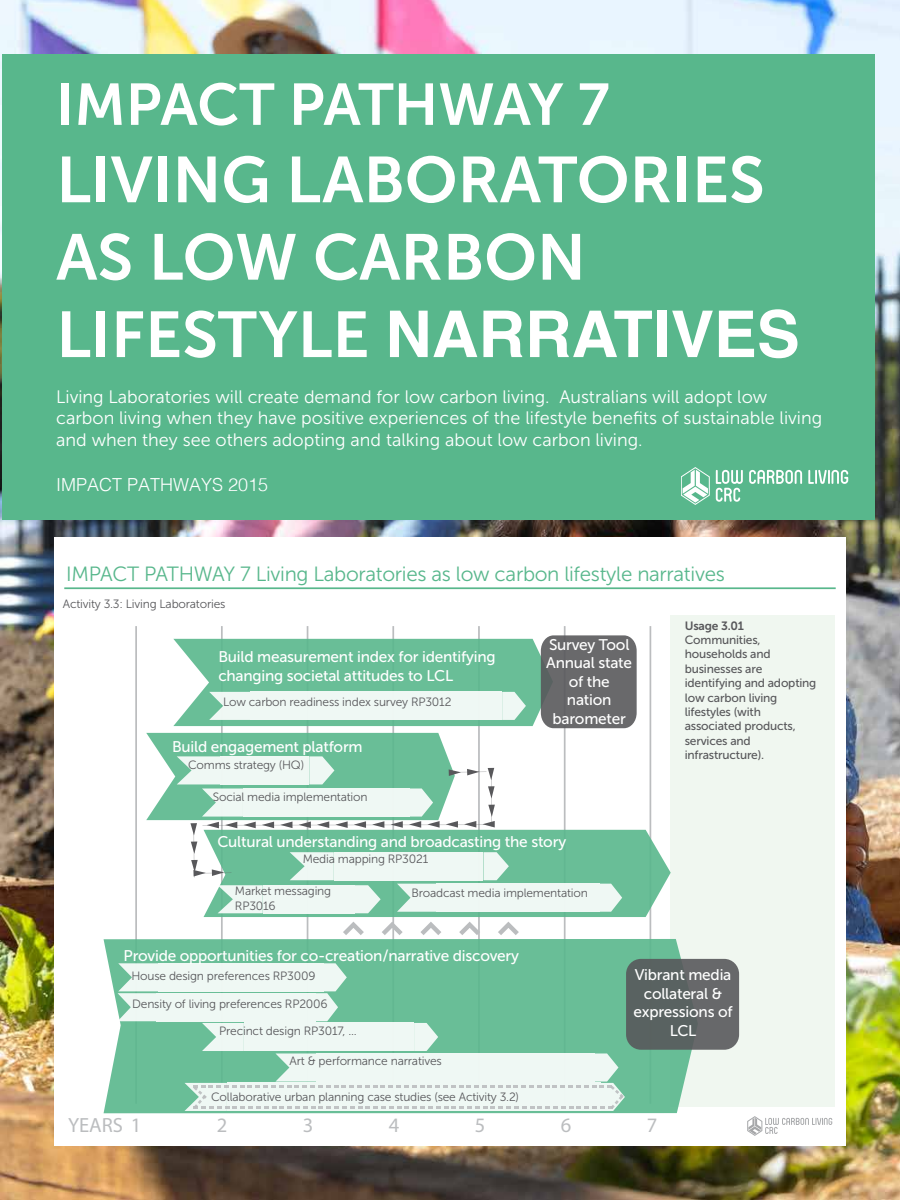
<style>
.page{position:relative;width:900px;height:1200px;background:#fff}
.page>*{position:absolute;margin:0;border:0;box-sizing:border-box;transform-origin:0 0}
.t1{font:64.5px/77.4px "Museo Sans 700";color:#fff}
.t2{font:700 64.5px "Helvetica";color:#fff}
.t3{font:58.5px "Museo Sans 700";letter-spacing:-.005em;color:#fff}
.t4{font:20.55px "Museo Sans 300";letter-spacing:-.015em;color:#58b78c}
.t5{font:20.55px "Myriad Pro";color:#bbbdbf}
.t6{font:18px/21.6px "Museo Sans 300";color:#fff}
.t7{font:300 18px "Helvetica";color:#fff}
.t8{font:15.45px/18.5px "Museo Sans 500";letter-spacing:-.015em;color:#fff;text-align:center}
.t9{font:12px/14.4px "Museo Sans 300";letter-spacing:-.015em;color:#58585b}
.t10{font:12px/14.4px "Museo Sans 500";letter-spacing:-.015em;color:#58585b}
.t11{font:12px "Museo Sans 700";letter-spacing:-.015em;color:#58585b}
.s1{font-family:"Museo Sans 700";font-weight:400}
</style>
<div class="page">
<img style="left:0;top:0;width:900px;height:1200px">
<div style="left:2px;top:54px;width:873px;height:466px;background:#58b78c"></div>
<svg style="left:749px;top:470px;width:53px;height:14px"></svg>
<svg style="left:808px;top:470px;width:40px;height:14px"></svg>
<svg style="left:716px;top:470px;width:27px;height:32px"></svg>
<svg style="left:681px;top:467px;width:29px;height:38px"></svg>
<div style="left:54px;top:537px;width:792px;height:609px;background:#fff"></div>
<hr style="left:135px;top:626px;width:2px;height:478px;background:#bbbdbf">
<hr style="left:221px;top:626px;width:2px;height:478px;background:#bbbdbf">
<hr style="left:650px;top:626px;width:1px;height:478px;background:#bbbdbf">
<hr style="left:564px;top:626px;width:2px;height:478px;background:#bbbdbf">
<hr style="left:478px;top:626px;width:2px;height:478px;background:#bbbdbf">
<hr style="left:392px;top:626px;width:2px;height:478px;background:#bbbdbf">
<hr style="left:307px;top:626px;width:1px;height:478px;background:#bbbdbf">
<div style="left:670px;top:615px;width:164px;height:492px;background:#f0f7f0"></div>
<hr style="left:64px;top:587px;width:772px;height:2px;background:#58b78c">
<svg style="left:652px;top:1113px;width:194px;height:50px"></svg>
<svg style="left:104px;top:939px;width:594px;height:174px;background:#77c3a0"></svg>
<div style="left:159px;top:963px;width:27px;height:28px;background:#eff8f4"></div>
<svg style="left:118px;top:963px;width:41px;height:58px"></svg>
<div style="left:157px;top:993px;width:26px;height:28px;background:#eff8f4"></div>
<div style="left:183px;top:993px;width:27px;height:28px;background:#eff8f4"></div>
<div style="left:626px;top:959px;width:113px;height:91px;background:linear-gradient(to right,#54605e,#69696c);border-radius:15px"></div>
<svg style="left:185px;top:963px;width:440px;height:148px"></svg>
<svg style="left:146px;top:635px;width:525px;height:300px"></svg>
<h2 class="t3" style="left:56px;top:72px;width:555px">IMPACT PATHWAY 7</h2>
<h1 class="t1" style="left:56px;top:141px;width:710px">LIVING LABORATORIES<br>AS LOW CARBON</h1>
<h1 class="t2" style="left:56px;top:282px;width:745px"><span class="s1">LIFESTYLE</span> NARRATIVES</h1>
<p class="t6" style="left:56px;top:386px;width:768px">Living Laboratories will create demand for low carbon living. Australians will adopt low carbon living when they have positive experiences of the lifestyle benefits of sustainable living and when they see others adopting and talking about low carbon living.</p>
<h3 class="t7" style="left:56px;top:469px;width:214px">IMPACT PATHWAYS 2015</h3>
<h3 class="t4" style="left:66px;top:563px;width:660px">IMPACT PATHWAY 7 Living Laboratories as low carbon lifestyle narratives</h3>
<p class="t11" style="left:685px;top:619px;width:61px">Usage 3.01</p>
<p class="t10" style="left:685px;top:633px;width:133px">Communities, households and businesses are identifying and adopting low carbon living lifestyles (with associated products, services and infrastructure).</p>
<p class="t9" style="left:63px;top:597px;width:164px">Activity 3.3: Living Laboratories</p>
<p class="t8" style="left:546px;top:635px;width:87px">Survey Tool<br>Annual state of the nation barometer</p>
<p class="t8" style="left:218px;top:648px;width:279px;text-align:left">Build measurement index for identifying changing societal attitudes to LCL</p>
<p class="t9" style="left:223px;top:695px;width:230px">Low carbon readiness index survey RP3012</p>
<p class="t8" style="left:172px;top:737px;width:192px">Build engagement platform</p>
<p class="t9" style="left:188px;top:758px;width:118px">Comms strategy (HQ)</p>
<p class="t9" style="left:213px;top:789px;width:156px">Social media implementation</p>
<p class="t8" style="left:217px;top:832px;width:350px">Cultural understanding and broadcasting the story</p>
<p class="t9" style="left:303px;top:852px;width:127px">Media mapping RP3021</p>
<p class="t9" style="left:235px;top:884px;width:98px">Market messaging<br>RP3016</p>
<p class="t9" style="left:412px;top:886px;width:178px">Broadcast media implementation</p>
<p class="t8" style="left:124px;top:946px;width:397px">Provide opportunities for co-creation/narrative discovery</p>
<p class="t9" style="left:131px;top:969px;width:186px">House design preferences RP3009</p>
<p class="t9" style="left:132px;top:996px;width:197px">Density of living preferences RP2006</p>
<p class="t9" style="left:219px;top:1024px;width:139px">Precinct design RP3017, ...</p>
<p class="t9" style="left:290px;top:1053px;width:154px">Art &amp; performance narratives</p>
<p class="t9" style="left:211px;top:1089px;width:309px">Collaborative urban planning case studies (see Activity 3.2)</p>
<p class="t8" style="left:633px;top:966px;width:101px">Vibrant media collateral &amp; expressions of<br>LCL</p>
<h3 class="t5" style="left:68px;top:1113px;width:75px">YEARS 1</h3>
<h3 class="t5" style="left:217px;top:1113px;width:12px">2</h3>
<h3 class="t5" style="left:303px;top:1113px;width:12px">3</h3>
<h3 class="t5" style="left:389px;top:1113px;width:12px">4</h3>
<h3 class="t5" style="left:475px;top:1113px;width:12px">5</h3>
<h3 class="t5" style="left:561px;top:1113px;width:12px">6</h3>
<h3 class="t5" style="left:647px;top:1113px;width:12px">7</h3>
</div>
